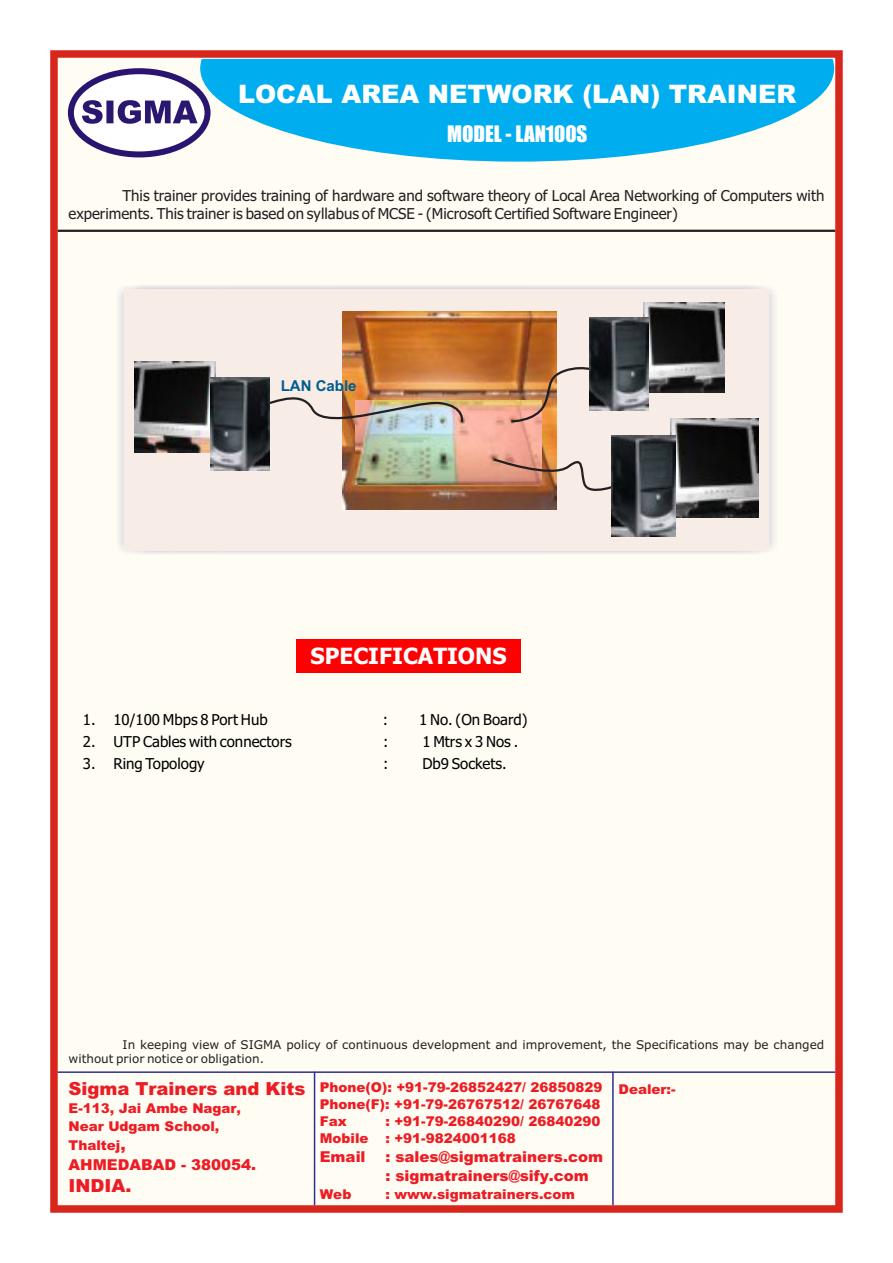
<style>
.page{position:relative;width:893px;height:1263px;background:#fff}
.page>*{position:absolute;margin:0;border:0;box-sizing:border-box;transform-origin:0 0}
.t1{font:900 25.5px "Arial";color:#fff}
.t2{font:700 22.35px "Tahoma";color:#fff}
.t3{font:21px "Impact";color:#fff}
.t4{font:900 18px "Arial";color:#ed1c24}
.t5{font:15px/18.1px "Tahoma";color:#231f20}
.t6{font:15px "Tahoma";color:#000}
.t7{font:900 15px/19px "Arial";color:#ed1c24}
.t8{font:700 15px "Arial";color:#005c8e}
.t9{font:900 13.5px/17.2px "Arial";color:#ed1c24}
.t10{font:12px/14.5px "Verdana";color:#231f20}
.s1{font-size:16.05px}
</style>
<div class="page">
<div style="left:54px;top:54px;width:785px;height:1155px;background:#fefcf3"></div>
<div style="left:50px;top:50px;width:793px;height:1163px;border:8px solid #d9261c"></div>
<div style="left:296px;top:639px;width:224px;height:34px;background:#f00"></div>
<svg style="left:68px;top:68px;width:143px;height:89px;fill:#fff"></svg>
<svg style="left:82px;top:100px;width:116px;height:24px"></svg>
<hr style="left:58px;top:230px;width:777px;height:2px;background:#231f20">
<svg style="left:200px;top:59px;width:634px;height:103px;fill:#00aeef"></svg>
<hr style="left:58px;top:1071px;width:777px;height:2px;background:#2e3092">
<hr style="left:314px;top:1072px;width:1px;height:133px;background:#2e3092">
<hr style="left:612px;top:1072px;width:2px;height:133px;background:#2e3092">
<div style="left:124px;top:289px;width:645px;height:261px;background:#f8ece7"></div>
<img style="left:342px;top:312px;width:214px;height:197px">
<img style="left:356px;top:400px;width:186px;height:85px">
<img style="left:270px;top:383px;width:195px;height:50px">
<img style="left:509px;top:361px;width:80px;height:63px">
<svg style="left:492px;top:451px;width:119px;height:49px"></svg>
<img style="left:135px;top:362px;width:80px;height:90px">
<img style="left:211px;top:377px;width:59px;height:93px">
<img style="left:671px;top:418px;width:87px;height:99px">
<img style="left:611px;top:435px;width:64px;height:102px">
<img style="left:644px;top:302px;width:80px;height:91px">
<img style="left:589px;top:318px;width:59px;height:93px">
<h1 class="t1" style="left:238px;top:84px;width:560px">LOCAL AREA NETWORK (LAN) TRAINER</h1>
<h3 class="t3" style="left:447px;top:126px;width:142px">MODEL - LAN100S</h3>
<p class="t5" style="left:68px;top:187px;width:757px;text-indent:54px">This trainer provides training of hardware and software theory of Local Area Networking of Computers with experiments. This trainer is based on syllabus of MCSE - (Microsoft Certified Software Engineer)</p>
<p class="t8" style="left:281px;top:380px;width:77px">LAN Cable</p>
<h2 class="t2" style="left:311px;top:647px;width:197px">SPECIFICATIONS</h2>
<p class="t6" style="left:83px;top:714px;width:186px">1. 10/100 Mbps 8 Port Hub</p>
<p class="t6" style="left:383px;top:714px;width:7px">:</p>
<p class="t6" style="left:419px;top:714px;width:110px">1 No. (On Board)</p>
<p class="t6" style="left:83px;top:735px;width:210px">2. UTP Cables with connectors</p>
<p class="t6" style="left:383px;top:735px;width:7px">:</p>
<p class="t6" style="left:422px;top:735px;width:97px">1 Mtrs x 3 Nos .</p>
<p class="t6" style="left:83px;top:757px;width:123px">3. Ring Topology</p>
<p class="t6" style="left:383px;top:757px;width:7px">:</p>
<p class="t6" style="left:422px;top:757px;width:86px">Db9 Sockets.</p>
<p class="t10" style="left:69px;top:1038px;width:757px;text-indent:54px">In keeping view of SIGMA policy of continuous development and improvement, the Specifications may be changed without prior notice or obligation.</p>
<p class="t9" style="left:320px;top:1080px;width:284px">Phone(O): +91-79-26852427/ 26850829<br>Phone(F): +91-79-26767512/ 26767648<br>Fax</p>
<h3 class="t4" style="left:69px;top:1082px;width:239px">Sigma Trainers and Kits</h3>
<p class="t9" style="left:69px;top:1101px;width:174px">E-113, Jai Ambe Nagar,<br>Near Udgam School,</p>
<p class="t9" style="left:69px;top:1138px;width:59px">Thaltej<span class="s1">,</span></p>
<p class="t7" style="left:69px;top:1156px;width:189px">AHMEDABAD - 380054.</p>
<h3 class="t4" style="left:69px;top:1179px;width:64px">INDIA.</h3>
<p class="t9" style="left:618px;top:1081px;width:58px">Dealer:-</p>
<p class="t9" style="left:320px;top:1114px;width:282px;text-indent:66px">: +91-79-26840290/ 26840290<br>Mobile : +91-9824001168</p>
<p class="t7" style="left:320px;top:1149px;width:47px">Email</p>
<p class="t7" style="left:385px;top:1149px;width:219px">: sales@sigmatrainers.com : sigmatrainers@sify.com</p>
<p class="t9" style="left:320px;top:1187px;width:33px">Web</p>
<p class="t9" style="left:385px;top:1187px;width:191px">: www.sigmatrainers.com</p>
</div>
